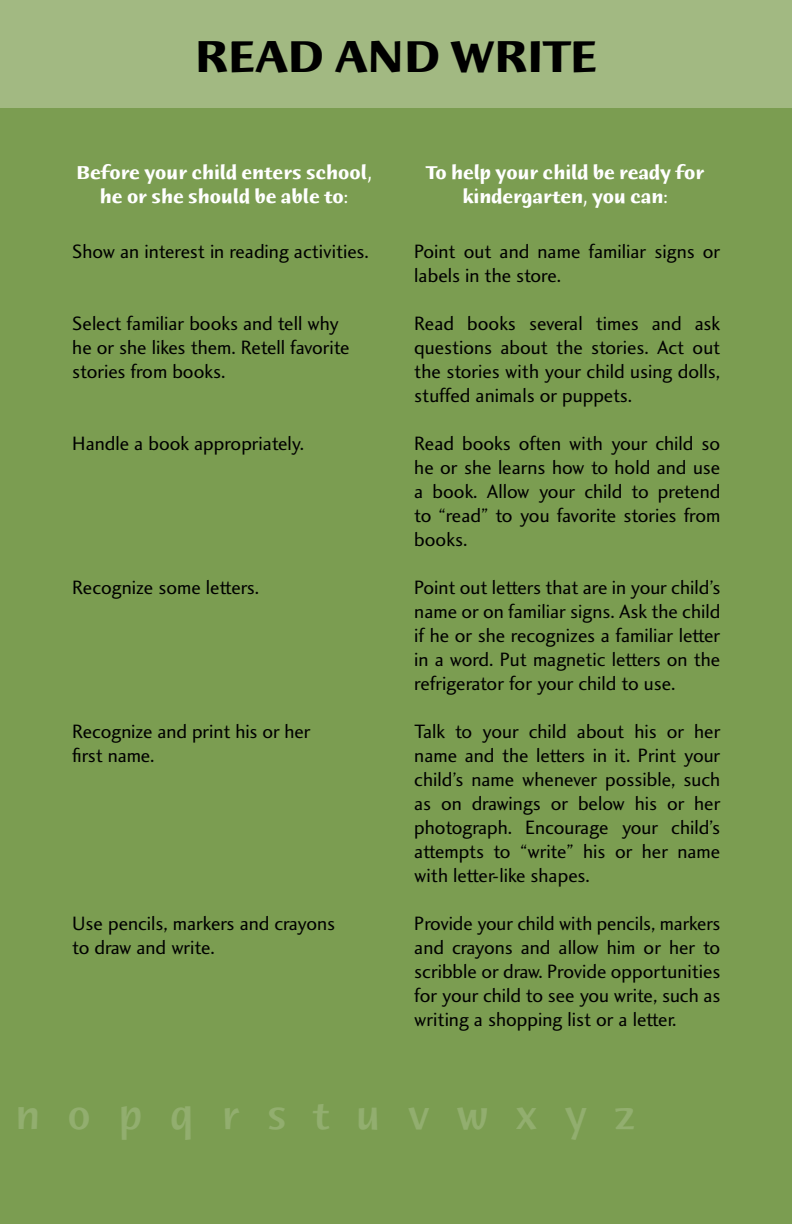
<style>
.page{position:relative;width:792px;height:1224px;background:#fff}
.page>*{position:absolute;margin:0;border:0;box-sizing:border-box;transform-origin:0 0}
.t1{font:700 48px "Humana Sans ITC";color:#000}
.t2{font:500 44px "Humana Sans ITC";letter-spacing:.62em;color:#92ae6f}
.t3{font:20px/24px "Charlotte Sans Book Plain";color:#000}
.t4{font:700 20px "Humana Sans ITC";color:#fff}
</style>
<div class="page">
<div style="left:0;top:1px;width:792px;height:1223px;background:#7b9d51"></div>
<div style="left:1px;top:0;width:791px;height:108px;background:#a2b982"></div>
<h1 class="t1" style="left:195px;top:32px;width:404px">READ AND WRITE</h1>
<p class="t4" style="left:76px;top:162px;width:297px">Before your child enters school,</p>
<p class="t4" style="left:426px;top:162px;width:280px">To help your child be ready for</p>
<p class="t4" style="left:100px;top:186px;width:250px">he or she should be able to:</p>
<p class="t4" style="left:462px;top:186px;width:207px">kindergarten, you can:</p>
<p class="t3" style="left:72px;top:239px;width:298px">Show an interest in reading activities.</p>
<p class="t3" style="left:414px;top:239px;width:307px">Point out and name familiar signs or labels in the store.</p>
<p class="t3" style="left:414px;top:311px;width:308px;text-align:justify">Read books several times and ask questions about the stories. Act out the stories with your child using dolls, stuffed animals or puppets.</p>
<p class="t3" style="left:414px;top:431px;width:308px;text-align:justify">Read books often with your child so he or she learns how to hold and use a book. Allow your child to pretend to “read” to you favorite stories from books.</p>
<p class="t3" style="left:414px;top:575px;width:308px;text-align:justify">Point out letters that are in your child’s name or on familiar signs. Ask the child if he or she recognizes a familiar letter in a word. Put magnetic letters on the refrigerator for your child to use.</p>
<p class="t3" style="left:414px;top:719px;width:308px;text-align:justify">Talk to your child about his or her name and the letters in it. Print your child’s name whenever possible, such as on drawings or below his or her photograph. Encourage your child’s attempts to “write” his or her name with letter-like shapes.</p>
<p class="t3" style="left:414px;top:911px;width:308px">Provide our child with pencils, markers and crayons and allow him or her to</p>
<p class="t3" style="left:72px;top:311px;width:279px">Select familiar books and tell why he or she likes them. Retell favorite stories from books.</p>
<p class="t3" style="left:72px;top:431px;width:233px">Handle a book appropriately.</p>
<p class="t3" style="left:72px;top:575px;width:188px">Recognize some letters.</p>
<p class="t3" style="left:72px;top:719px;width:240px">Recognize and print his or her first name.</p>
<p class="t3" style="left:72px;top:911px;width:264px">Use pencils, markers and crayons to draw and write.</p>
<p class="t3" style="left:477px;top:911px;width:11px">y</p>
<p class="t3" style="left:414px;top:959px;width:308px;text-align:justify">scribble or draw. Provide opportunities for your child to see you write, such as writing a shopping list or a letter.</p>
<h1 class="t2" style="left:15px;top:1092px;width:621px">nopqrstuvwxyz</h1>
</div>
